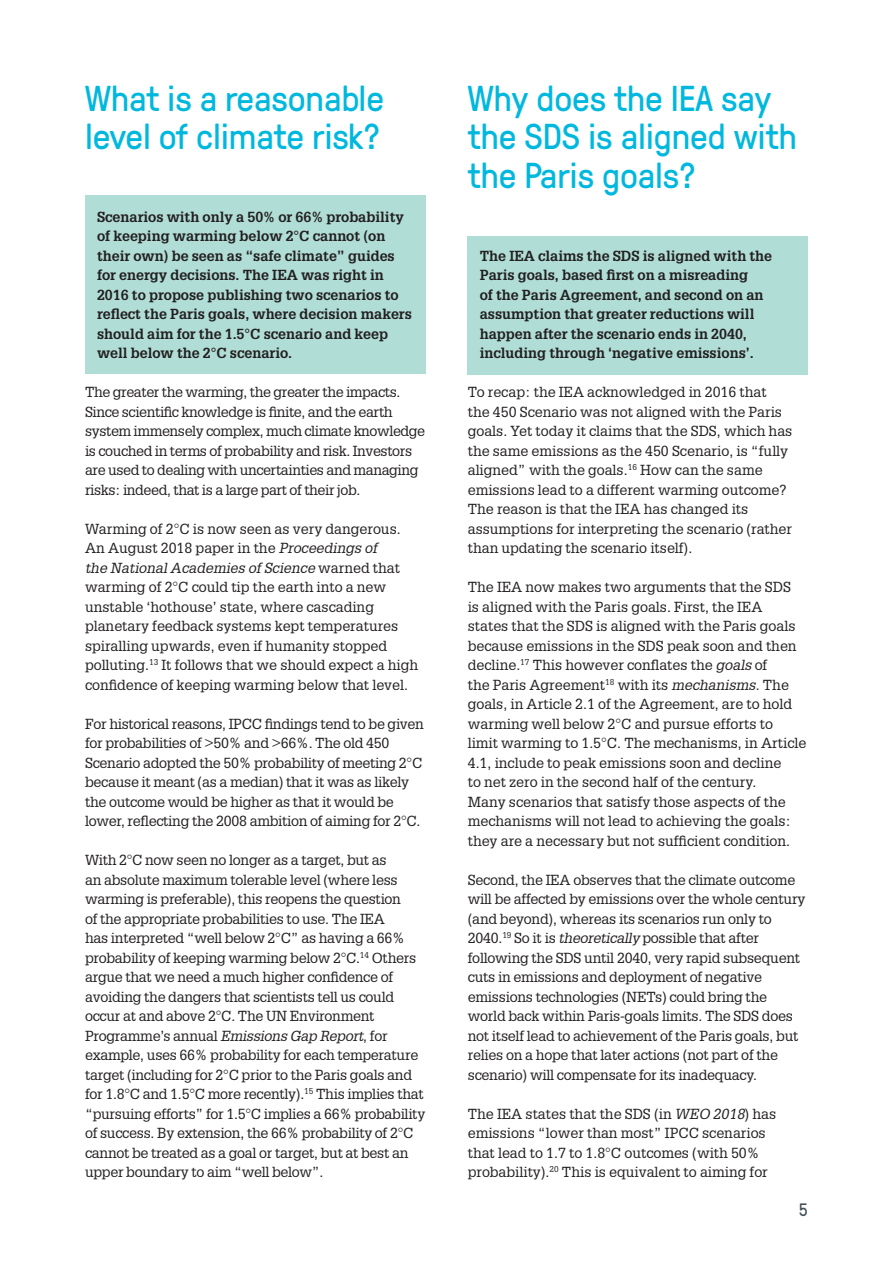
<style>
.page{position:relative;width:893px;height:1263px;background:#fff}
.page>*{position:absolute;margin:0;border:0;box-sizing:border-box;transform-origin:0 0}
.t1{font:36px/39px "GT Pressura";letter-spacing:-.005em;color:#00b8de}
.t2{font:18px "GT Pressura";color:#425159}
.t3{font:14.25px/19.5px "Glypha LT Std";letter-spacing:-.015em;color:#231f20}
.t4{font:700 14.25px/19.5px "Glypha LT Std";color:#231f20}
.s1{font-style:italic}
</style>
<div class="page">
<div style="left:468px;top:236px;width:340px;height:138px;background:#b0ded6"></div>
<div style="left:85px;top:196px;width:340px;height:178px;background:#b0ded6"></div>
<h1 class="t1" style="left:85px;top:76px;width:301px">What is a reasonable level of climate risk?</h1>
<p class="t4" style="left:97px;top:206px;width:316px">Scenarios with only a 50% or 66% probability of keeping warming below 2°C cannot (on their own) be seen as “safe climate” guides for energy decisions. The IEA was right in 2016 to propose publishing two scenarios to reflect the Paris goals, where decision makers should aim for the 1.5°C scenario and keep well below the 2°C scenario.</p>
<p class="t3" style="left:85px;top:382px;width:342px">The greater the warming, the greater the impacts.<br>Since scientific knowledge is finite, and the earth system immensely complex, much climate knowledge is couched in terms of probability and risk. Investors are used to dealing with uncertainties and managing risks: indeed, that is a large part of their job.</p>
<p class="t3" style="left:85px;top:518px;width:335px">Warming of 2°C is now seen as very dangerous.<br>An August 2018 paper in the <span class="s1">Proceedings of<br>the National Academies of Science</span> warned that warming of 2°C could tip the earth into a new unstable ‘hothouse’ state, where cascading planetary feedback systems kept temperatures spiralling upwards, even if humanity stopped polluting.<sup>13</sup> It follows that we should expect a high confidence of keeping warming below that level.</p>
<p class="t3" style="left:85px;top:713px;width:340px">For historical reasons, IPCC findings tend to be given for probabilities of &gt;50% and &gt;66%. The old 450<br>Scenario adopted the 50% probability of meeting 2°C because it meant (as a median) that it was as likely the outcome would be higher as that it would be lower, reflecting the 2008 ambition of aiming for 2°C.</p>
<p class="t3" style="left:85px;top:850px;width:342px">With 2°C now seen no longer as a target, but as<br>an absolute maximum tolerable level (where less warming is preferable), this reopens the question<br>of the appropriate probabilities to use. The IEA<br>has interpreted “well below 2°C” as having a 66% probability of keeping warming below 2°C.<sup>14</sup> Others argue that we need a much higher confidence of avoiding the dangers that scientists tell us could occur at and above 2°C. The UN Environment Programme’s annual <span class="s1">Emissions Gap Report</span>, for example, uses 66% probability for each temperature target (including for 2°C prior to the Paris goals and for 1.8°C and 1.5°C more recently).<sup>15</sup> This implies that “pursuing efforts” for 1.5°C implies a 66% probability of success. By extension, the 66% probability of 2°C cannot be treated as a goal or target, but at best an upper boundary to aim “well below”.</p>
<h1 class="t1" style="left:468px;top:76px;width:331px">Why does the IEA say the SDS is aligned with the Paris goals?</h1>
<p class="t4" style="left:480px;top:245px;width:294px">The IEA claims the SDS is aligned with the Paris goals, based first on a misreading<br>of the Paris Agreement, and second on an assumption that greater reductions will happen after the scenario ends in 2040, including through ‘negative emissions’.</p>
<p class="t3" style="left:468px;top:382px;width:326px">To recap: the IEA acknowledged in 2016 that<br>the 450 Scenario was not aligned with the Paris goals. Yet today it claims that the SDS, which has the same emissions as the 450 Scenario, is “fully aligned” with the goals.<sup>16</sup> How can the same emissions lead to a different warming outcome?<br>The reason is that the IEA has changed its assumptions for interpreting the scenario (rather than updating the scenario itself).</p>
<p class="t3" style="left:468px;top:577px;width:340px">The IEA now makes two arguments that the SDS<br>is aligned with the Paris goals. First, the IEA states that the SDS is aligned with the Paris goals because emissions in the SDS peak soon and then decline.<sup>17</sup> This however conflates the <span class="s1">goals</span> of<br>the Paris Agreement<sup>18</sup> with its <span class="s1">mechanisms</span>. The goals, in Article 2.1 of the Agreement, are to hold warming well below 2°C and pursue efforts to limit warming to 1.5°C. The mechanisms, in Article 4.1, include to peak emissions soon and decline<br>to net zero in the second half of the century.<br>Many scenarios that satisfy those aspects of the mechanisms will not lead to achieving the goals: they are a necessary but not sufficient condition.</p>
<p class="t3" style="left:468px;top:869px;width:339px">Second, the IEA observes that the climate outcome will be affected by emissions over the whole century (and beyond), whereas its scenarios run only to 2040.<sup>19</sup> So it is <span class="s1">theoretically</span> possible that after following the SDS until 2040, very rapid subsequent cuts in emissions and deployment of negative emissions technologies (NETs) could bring the world back within Paris-goals limits. The SDS does not itself lead to achievement of the Paris goals, but relies on a hope that later actions (not part of the scenario) will compensate for its inadequacy.</p>
<p class="t3" style="left:468px;top:1103px;width:310px">The IEA states that the SDS (in <span class="s1">WEO 2018</span>) has emissions “lower than most” IPCC scenarios that lead to 1.7 to 1.8°C outcomes (with 50% probability).<sup>20</sup> This is equivalent to aiming for</p>
<p class="t2" style="left:799px;top:1197px;width:10px">5</p>
</div>
